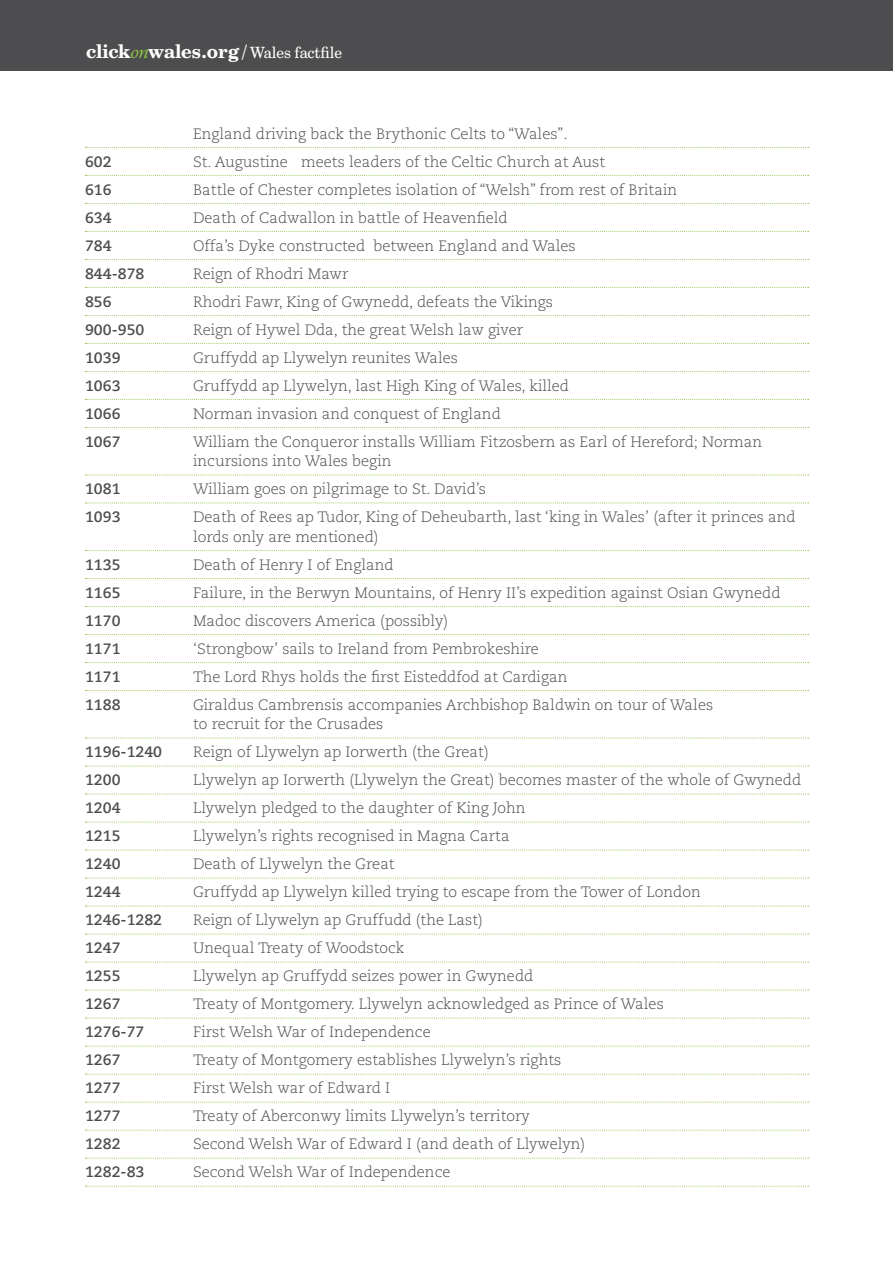
<style>
.page{position:relative;width:893px;height:1263px;background:#fff}
.page>*{position:absolute;margin:0;border:0;box-sizing:border-box;transform-origin:0 0}
.t1{font:700 18.6px "Century Schoolbook BT";letter-spacing:-.02em;color:#fff}
.t2{font:300 15px/19.5px "Caecilia";color:#4d4d4f}
.t3{font:700 15px "Caecilia";color:#4d4d4f}
.s1{font-family:"M Plantin";font-weight:400;font-style:italic;color:#8cc63f}
.s2{font-weight:400;font-size:15.6px}
</style>
<div class="page">
<svg style="left:85px;top:147px;width:724px;height:1px"></svg>
<svg style="left:85px;top:175px;width:724px;height:1px"></svg>
<svg style="left:85px;top:203px;width:724px;height:1px"></svg>
<svg style="left:85px;top:231px;width:724px;height:1px"></svg>
<svg style="left:85px;top:259px;width:724px;height:1px"></svg>
<svg style="left:85px;top:287px;width:724px;height:1px"></svg>
<svg style="left:85px;top:315px;width:724px;height:1px"></svg>
<svg style="left:85px;top:343px;width:724px;height:1px"></svg>
<svg style="left:85px;top:371px;width:724px;height:1px"></svg>
<svg style="left:85px;top:399px;width:724px;height:1px"></svg>
<svg style="left:85px;top:427px;width:724px;height:1px"></svg>
<svg style="left:85px;top:475px;width:724px;height:1px"></svg>
<svg style="left:85px;top:503px;width:724px;height:1px"></svg>
<svg style="left:85px;top:550px;width:724px;height:1px"></svg>
<svg style="left:85px;top:578px;width:724px;height:1px"></svg>
<svg style="left:85px;top:606px;width:724px;height:1px"></svg>
<svg style="left:85px;top:634px;width:724px;height:1px"></svg>
<svg style="left:85px;top:662px;width:724px;height:1px"></svg>
<svg style="left:85px;top:690px;width:724px;height:1px"></svg>
<svg style="left:85px;top:738px;width:724px;height:1px"></svg>
<svg style="left:85px;top:766px;width:724px;height:1px"></svg>
<svg style="left:85px;top:794px;width:724px;height:1px"></svg>
<svg style="left:85px;top:822px;width:724px;height:1px"></svg>
<svg style="left:85px;top:850px;width:724px;height:1px"></svg>
<svg style="left:85px;top:878px;width:724px;height:1px"></svg>
<svg style="left:85px;top:906px;width:724px;height:1px"></svg>
<svg style="left:85px;top:934px;width:724px;height:1px"></svg>
<svg style="left:85px;top:962px;width:724px;height:1px"></svg>
<svg style="left:85px;top:990px;width:724px;height:1px"></svg>
<svg style="left:85px;top:1018px;width:724px;height:1px"></svg>
<svg style="left:85px;top:1046px;width:724px;height:1px"></svg>
<svg style="left:85px;top:1074px;width:724px;height:1px"></svg>
<svg style="left:85px;top:1102px;width:724px;height:1px"></svg>
<svg style="left:85px;top:1130px;width:724px;height:1px"></svg>
<svg style="left:85px;top:1158px;width:724px;height:1px"></svg>
<svg style="left:85px;top:1186px;width:724px;height:1px"></svg>
<div style="left:0;top:0;width:893px;height:70px;background:#4d4d4f"></div>
<p class="t1" style="left:86px;top:39px;width:257px">click<span class="s1">on</span>wales.org / <span class="s2">Wales factfile</span></p>
<p class="t2" style="left:193px;top:124px;width:376px">England driving back the Brythonic Celts to “Wales”.</p>
<p class="t3" style="left:85px;top:153px;width:28px">602</p>
<p class="t2" style="left:193px;top:152px;width:414px">St. Augustine meets leaders of the Celtic Church at Aust</p>
<p class="t3" style="left:85px;top:181px;width:28px">616</p>
<p class="t2" style="left:193px;top:180px;width:486px">Battle of Chester completes isolation of “Welsh” from rest of Britain</p>
<p class="t3" style="left:85px;top:209px;width:28px">634</p>
<p class="t2" style="left:193px;top:208px;width:316px">Death of Cadwallon in battle of Heavenfield</p>
<p class="t3" style="left:85px;top:237px;width:28px">784</p>
<p class="t2" style="left:193px;top:236px;width:384px">Offa’s Dyke constructed between England and Wales</p>
<p class="t3" style="left:85px;top:265px;width:61px">844-878</p>
<p class="t2" style="left:193px;top:264px;width:157px">Reign of Rhodri Mawr</p>
<p class="t3" style="left:85px;top:293px;width:28px">856</p>
<p class="t2" style="left:193px;top:292px;width:362px">Rhodri Fawr, King of Gwynedd, defeats the Vikings</p>
<p class="t3" style="left:85px;top:321px;width:61px">900-950</p>
<p class="t2" style="left:193px;top:320px;width:332px">Reign of Hywel Dda, the great Welsh law giver</p>
<p class="t3" style="left:85px;top:349px;width:37px">1039</p>
<p class="t2" style="left:193px;top:348px;width:267px">Gruffydd ap Llywelyn reunites Wales</p>
<p class="t3" style="left:85px;top:377px;width:37px">1063</p>
<p class="t2" style="left:193px;top:376px;width:378px">Gruffydd ap Llywelyn, last High King of Wales, killed</p>
<p class="t3" style="left:85px;top:405px;width:37px">1066</p>
<p class="t2" style="left:193px;top:404px;width:309px">Norman invasion and conquest of England</p>
<p class="t3" style="left:85px;top:433px;width:37px">1067</p>
<p class="t2" style="left:193px;top:432px;width:571px">William the Conqueror installs William Fitzosbern as Earl of Hereford; Norman incursions into Wales begin</p>
<p class="t3" style="left:85px;top:480px;width:37px">1081</p>
<p class="t2" style="left:193px;top:480px;width:295px">William goes on pilgrimage to St. David’s</p>
<p class="t3" style="left:85px;top:508px;width:37px">1093</p>
<p class="t2" style="left:193px;top:508px;width:604px">Death of Rees ap Tudor, King of Deheubarth, last ‘king in Wales’ (after it princes and lords only are mentioned)</p>
<p class="t3" style="left:85px;top:556px;width:37px">1135</p>
<p class="t2" style="left:193px;top:555px;width:202px">Death of Henry I of England</p>
<p class="t3" style="left:85px;top:584px;width:37px">1165</p>
<p class="t2" style="left:193px;top:583px;width:589px">Failure, in the Berwyn Mountains, of Henry II’s expedition against Osian Gwynedd</p>
<p class="t3" style="left:85px;top:612px;width:37px">1170</p>
<p class="t2" style="left:193px;top:611px;width:257px">Madoc discovers America (possibly)</p>
<p class="t3" style="left:85px;top:640px;width:37px">1171</p>
<p class="t2" style="left:193px;top:639px;width:347px">‘Strongbow’ sails to Ireland from Pembrokeshire</p>
<p class="t3" style="left:85px;top:668px;width:37px">1171</p>
<p class="t2" style="left:193px;top:667px;width:376px">The Lord Rhys holds the first Eisteddfod at Cardigan</p>
<p class="t3" style="left:85px;top:696px;width:37px">1188</p>
<p class="t2" style="left:193px;top:695px;width:522px">Giraldus Cambrensis accompanies Archbishop Baldwin on tour of Wales to recruit for the Crusades</p>
<p class="t3" style="left:85px;top:743px;width:79px">1196-1240</p>
<p class="t2" style="left:193px;top:743px;width:297px">Reign of Llywelyn ap Iorwerth (the Great)</p>
<p class="t3" style="left:85px;top:771px;width:37px">1200</p>
<p class="t2" style="left:193px;top:771px;width:610px">Llywelyn ap Iorwerth (Llywelyn the Great) becomes master of the whole of Gwynedd</p>
<p class="t3" style="left:85px;top:799px;width:37px">1204</p>
<p class="t2" style="left:193px;top:799px;width:334px">Llywelyn pledged to the daughter of King John</p>
<p class="t3" style="left:85px;top:827px;width:37px">1215</p>
<p class="t2" style="left:193px;top:827px;width:318px">Llywelyn’s rights recognised in Magna Carta</p>
<p class="t3" style="left:85px;top:855px;width:37px">1240</p>
<p class="t2" style="left:193px;top:855px;width:203px">Death of Llywelyn the Great</p>
<p class="t3" style="left:85px;top:883px;width:37px">1244</p>
<p class="t2" style="left:193px;top:883px;width:509px">Gruffydd ap Llywelyn killed trying to escape from the Tower of London</p>
<p class="t3" style="left:85px;top:911px;width:79px">1246-1282</p>
<p class="t2" style="left:193px;top:911px;width:291px">Reign of Llywelyn ap Gruffudd (the Last)</p>
<p class="t3" style="left:85px;top:939px;width:37px">1247</p>
<p class="t2" style="left:193px;top:939px;width:213px">Unequal Treaty of Woodstock</p>
<p class="t3" style="left:85px;top:967px;width:37px">1255</p>
<p class="t2" style="left:193px;top:967px;width:342px">Llywelyn ap Gruffydd seizes power in Gwynedd</p>
<p class="t3" style="left:85px;top:995px;width:37px">1267</p>
<p class="t2" style="left:193px;top:995px;width:472px">Treaty of Montgomery. Llywelyn acknowledged as Prince of Wales</p>
<p class="t3" style="left:85px;top:1023px;width:61px">1276-77</p>
<p class="t2" style="left:193px;top:1023px;width:239px">First Welsh War of Independence</p>
<p class="t3" style="left:85px;top:1051px;width:37px">1267</p>
<p class="t2" style="left:193px;top:1051px;width:370px">Treaty of Montgomery establishes Llywelyn’s rights</p>
<p class="t3" style="left:85px;top:1079px;width:37px">1277</p>
<p class="t2" style="left:193px;top:1079px;width:199px">First Welsh war of Edward I</p>
<p class="t3" style="left:85px;top:1107px;width:37px">1277</p>
<p class="t2" style="left:193px;top:1107px;width:338px">Treaty of Aberconwy limits Llywelyn’s territory</p>
<p class="t3" style="left:85px;top:1135px;width:37px">1282</p>
<p class="t2" style="left:193px;top:1135px;width:394px">Second Welsh War of Edward I (and death of Llywelyn)</p>
<p class="t3" style="left:85px;top:1163px;width:61px">1282-83</p>
<p class="t2" style="left:193px;top:1163px;width:259px">Second Welsh War of Independence</p>
</div>
